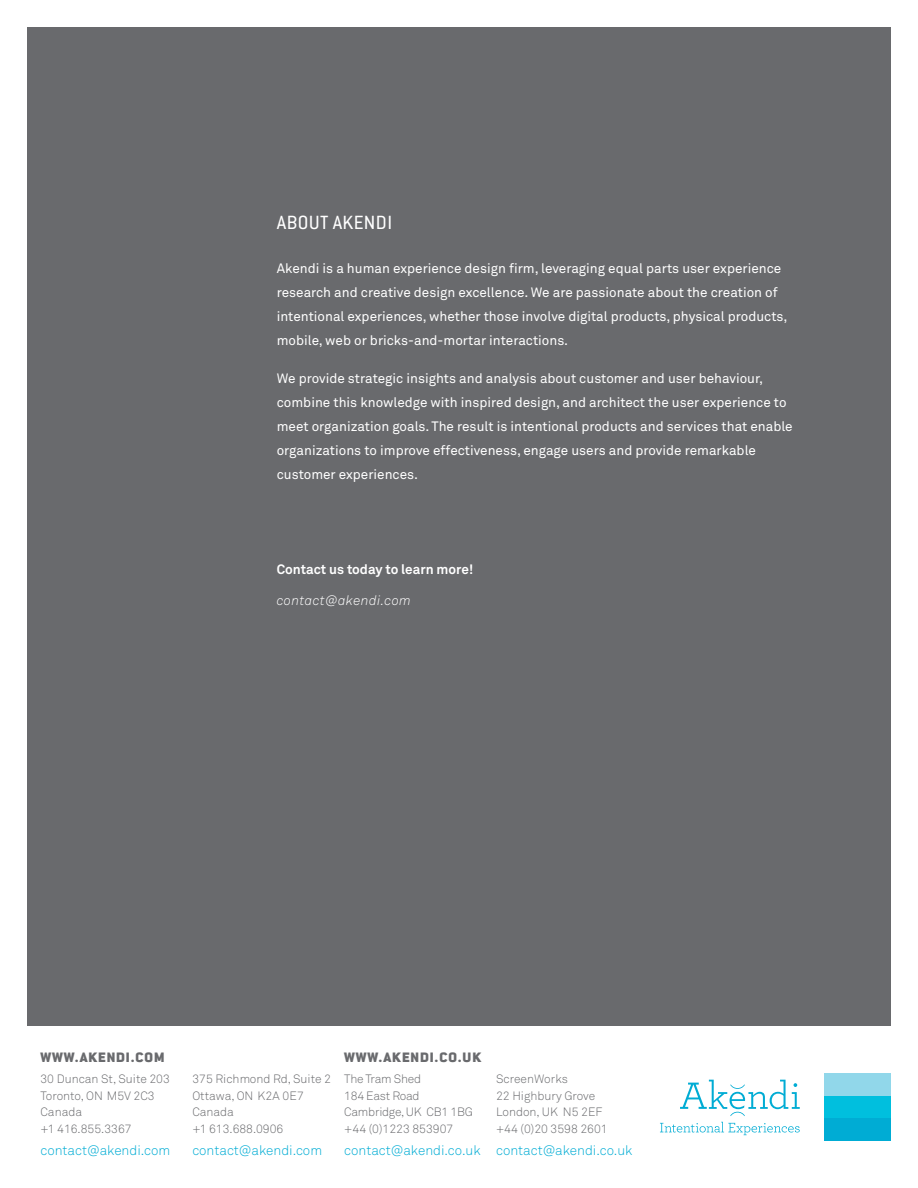
<style>
.page{position:relative;width:918px;height:1188px;background:#fff}
.page>*{position:absolute;margin:0;border:0;box-sizing:border-box;transform-origin:0 0}
.t1{font:21px "Conduit ITC Std";letter-spacing:.02em;color:#fff}
.t2{font:900 15px "Conduit ITC Std";letter-spacing:.06em;color:#696a6d}
.t3{font:13.5px/24px "Akkurat";color:#fff}
.t4{font:300 13.5px "Akkurat";color:#00acd4}
.t5{font:700 13.5px "Akkurat";color:#fff}
.t6{font:italic 300 13.5px "Akkurat";letter-spacing:.025em;color:#fff}
.t7{font:300 12px/16.5px "Akkurat";color:#696a6d}
.t8{font:300 12px/16.5px "Akkurat";letter-spacing:-.02em;color:#696a6d}
</style>
<div class="page">
<div style="left:27px;top:27px;width:864px;height:999px;background:#696a6d"></div>
<svg style="left:680px;top:1080px;width:120px;height:36px"></svg>
<div style="left:824px;top:1118px;width:67px;height:22px;background:#00acd4"></div>
<div style="left:824px;top:1096px;width:67px;height:22px;background:#00bfde"></div>
<div style="left:824px;top:1074px;width:67px;height:22px;background:#91d7ea"></div>
<svg style="left:660px;top:1122px;width:140px;height:13px"></svg>
<h1 class="t1" style="left:277px;top:210px;width:117px">ABOUT AKENDI</h1>
<p class="t3" style="left:277px;top:257px;width:512px">Akendi is a human experience design firm, leveraging equal parts user experience research and creative design excellence. We are passionate about the creation of intentional experiences‚ whether those involve digital products, physical products, mobile, web or bricks-and-mortar interactions.</p>
<p class="t3" style="left:277px;top:366px;width:517px">We provide strategic insights and analysis about customer and user behaviour, combine this knowledge with inspired design, and architect the user experience to meet organization goals. The result is intentional products and services that enable organizations to improve effectiveness, engage users and provide remarkable customer experiences.</p>
<p class="t5" style="left:277px;top:561px;width:198px">Contact us today to learn more!</p>
<p class="t6" style="left:277px;top:592px;width:136px">contact@akendi.com</p>
<p class="t2" style="left:40px;top:1049px;width:125px">WWW.AKENDI.COM</p>
<p class="t2" style="left:344px;top:1049px;width:138px">WWW.AKENDI.CO.UK</p>
<p class="t7" style="left:40px;top:1071px;width:131px">30 Duncan St, Suite 203<br>Toronto, ON M5V 2C3<br>Canada<br>+1 416.855.3367</p>
<p class="t4" style="left:40px;top:1142px;width:131px">contact@akendi.com</p>
<p class="t7" style="left:192px;top:1071px;width:140px">375 Richmond Rd, Suite 2<br>Ottawa, ON K2A 0E7<br>Canada<br>+1 613.688.0906</p>
<p class="t4" style="left:192px;top:1142px;width:131px">contact@akendi.com</p>
<p class="t8" style="left:344px;top:1071px;width:130px">The Tram Shed<br>184 East Road<br>Cambridge, UK CB1 1BG +44 (0)1223 853907</p>
<p class="t4" style="left:344px;top:1142px;width:138px">contact@akendi.co.uk</p>
<p class="t7" style="left:496px;top:1071px;width:113px">ScreenWorks<br>22 Highbury Grove<br>London, UK N5 2EF +44 (0)20 3598 2601</p>
<p class="t4" style="left:496px;top:1142px;width:138px">contact@akendi.co.uk</p>
</div>
